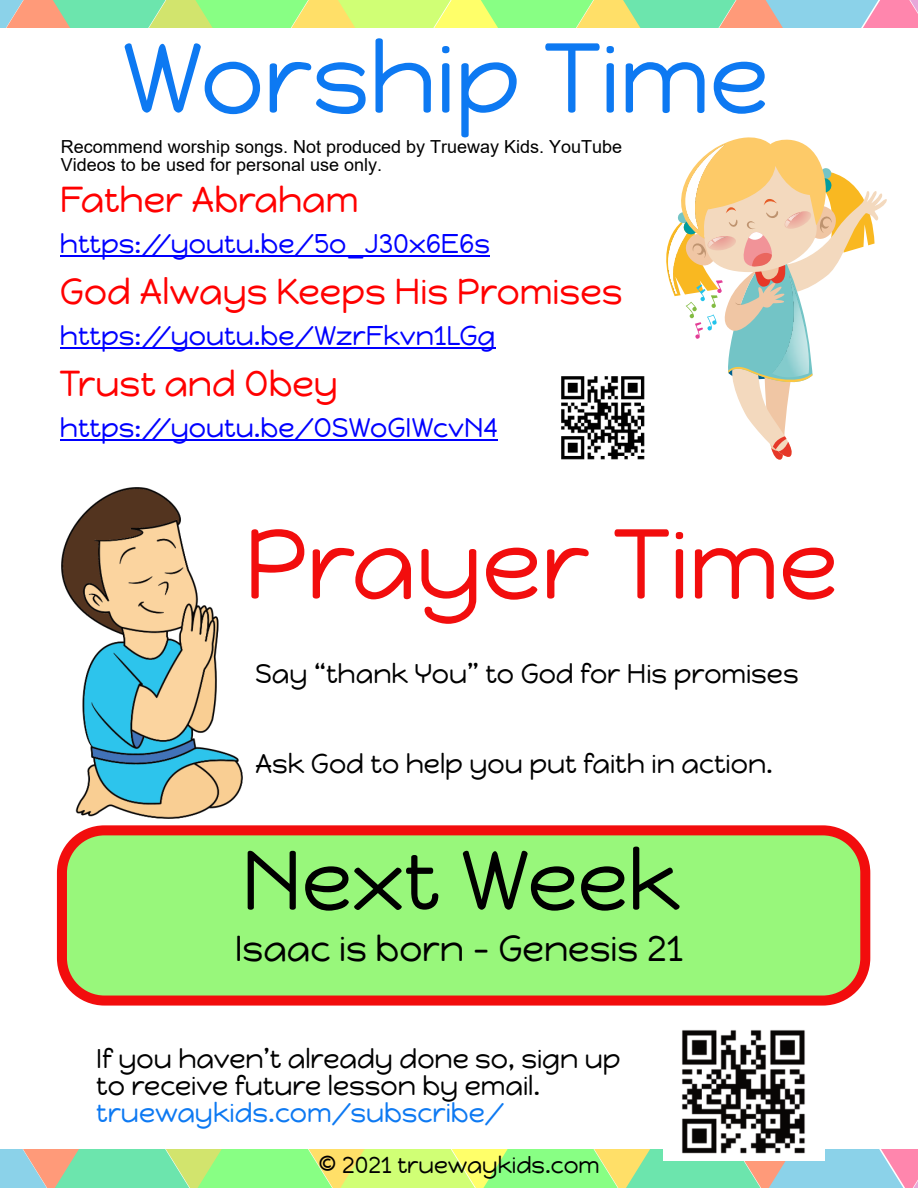
<style>
.page{position:relative;width:918px;height:1188px;background:#fff}
.page>*{position:absolute;margin:0;border:0;box-sizing:border-box;transform-origin:0 0}
.t1{font:99px "Happy Monkey";color:#0d79f2}
.t2{font:99px "Happy Monkey";color:#f20d0d}
.t3{font:84.15px "Happy Monkey";color:#000}
.t4{font:36px "Happy Monkey";color:#f00}
.t5{font:36px "Happy Monkey";color:#000}
.t6{font:27px/27px "Happy Monkey";color:#000}
.t7{font:27px "Happy Monkey";color:#00f}
.t8{font:27px "Happy Monkey";color:#0d79f2}
.t9{font:23.25px "Happy Monkey";color:#000}
.t10{font:18px/18.6px "Arial";color:#000}
</style>
<div class="page">
<svg style="left:0;top:0;width:918px;height:28px;background:#b2df93"></svg>
<svg style="left:0;top:1150px;width:918px;height:38px;background:#a5e598"></svg>
<hr style="left:60px;top:255px;width:430px;height:2px;background:#00f">
<hr style="left:60px;top:347px;width:435px;height:2px;background:#00f">
<hr style="left:60px;top:439px;width:438px;height:2px;background:#00f">
<svg style="left:666px;top:137px;width:221px;height:323px"></svg>
<img style="left:772px;top:274px;width:37px;height:103px">
<div style="left:57px;top:825px;width:813px;height:181px;background:#98f77b;border:10px solid #f20d0d;border-radius:43px"></div>
<img style="left:561px;top:376px;width:84px;height:84px">
<img style="left:61px;top:488px;width:182px;height:331px">
<img style="left:663px;top:1030px;width:162px;height:131px">
<h1 class="t1" style="left:121px;top:19px;width:649px">Worship Time</h1>
<p class="t10" style="left:61px;top:139px;width:563px">Recommend worship songs. Not produced by Trueway Kids. YouTube<br>Videos to be used for personal use only.</p>
<h3 class="t4" style="left:60px;top:178px;width:300px">Father Abraham</h3>
<p class="t7" style="left:60px;top:228px;width:432px">https://youtu.be/5o_J30x6E6s</p>
<h3 class="t4" style="left:60px;top:270px;width:564px">God Always Keeps His Promises</h3>
<p class="t7" style="left:60px;top:320px;width:437px">https://youtu.be/WzrFkvn1LGg</p>
<h3 class="t4" style="left:60px;top:362px;width:279px">Trust and Obey</h3>
<p class="t7" style="left:60px;top:412px;width:440px">https://youtu.be/OSWoGIWcvN4</p>
<h1 class="t2" style="left:244px;top:505px;width:595px">Prayer Time</h1>
<p class="t6" style="left:255px;top:660px;width:545px">Say “thank You” to God for His promises</p>
<p class="t6" style="left:255px;top:750px;width:520px">Ask God to help you put faith in action.</p>
<h2 class="t3" style="left:242px;top:830px;width:439px">Next Week</h2>
<h3 class="t5" style="left:235px;top:927px;width:450px">Isaac is born - Genesis 21</h3>
<p class="t6" style="left:96px;top:1045px;width:526px">If you haven’t already done so, sign up to receive future lesson by email.</p>
<p class="t8" style="left:96px;top:1096px;width:410px">truewaykids.com/subscribe/</p>
<p class="t9" style="left:318px;top:1151px;width:283px">© 2021 truewaykids.com</p>
</div>
